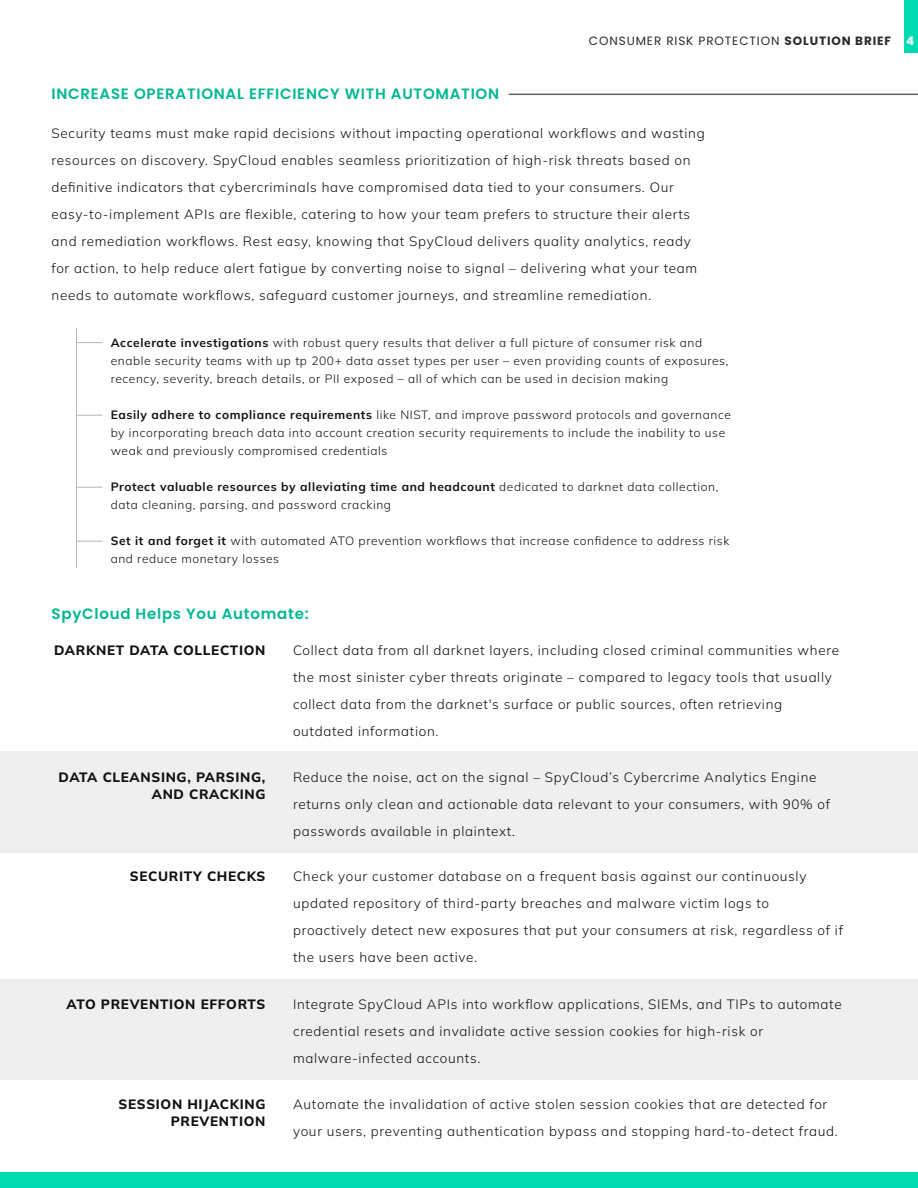
<style>
.page{position:relative;width:918px;height:1188px;background:#fff}
.page>*{position:absolute;margin:0;border:0;box-sizing:border-box;transform-origin:0 0}
.t1{font:600 15px "Poppins";letter-spacing:.05em;color:#00b892}
.t2{font:300 13.5px/27px "Mulish";letter-spacing:.05em;color:#111}
.t3{font:800 13.5px/16.5px "Mulish";letter-spacing:.05em;color:#111;text-align:right}
.t4{font:300 12px/18px "Mulish";letter-spacing:.05em;color:#111}
.t5{font:12px "Poppins";letter-spacing:.075em;color:#2b2b2b}
.s1{font-weight:700}
.s2{font-weight:700;color:#fff}
</style>
<div class="page">
<div style="left:0;top:979px;width:918px;height:100px;background:#efefef"></div>
<div style="left:0;top:751px;width:918px;height:102px;background:#efefef"></div>
<div style="left:904px;top:0;width:14px;height:53px;background:#00dbb1"></div>
<div style="left:0;top:1172px;width:918px;height:16px;background:#00dbb1"></div>
<hr style="left:509px;top:94px;width:409px;height:1px;background:#606060">
<hr style="left:76px;top:328px;width:1px;height:240px;background:#b6b6b6">
<svg style="left:77px;top:342px;width:26px;height:1px"></svg>
<svg style="left:77px;top:415px;width:26px;height:1px"></svg>
<svg style="left:77px;top:541px;width:26px;height:1px"></svg>
<svg style="left:77px;top:487px;width:26px;height:1px"></svg>
<p class="t5" style="left:589px;top:34px;width:327px">CONSUMER RISK PROTECTION <span class="s1">SOLUTION BRIEF</span> <span class="s2">4</span></p>
<p class="t1" style="left:52px;top:85px;width:449px">INCREASE OPERATIONAL EFFICIENCY WITH AUTOMATION</p>
<p class="t2" style="left:52px;top:119px;width:655px">Security teams must make rapid decisions without impacting operational workflows and wasting resources on discovery. SpyCloud enables seamless prioritization of high-risk threats based on definitive indicators that cybercriminals have compromised data tied to your consumers. Our easy-to-implement APIs are flexible, catering to how your team prefers to structure their alerts and remediation workflows. Rest easy, knowing that SpyCloud delivers quality analytics, ready for action, to help reduce alert fatigue by converting noise to signal – delivering what your team needs to automate workflows, safeguard customer journeys, and streamline remediation.</p>
<p class="t4" style="left:111px;top:333px;width:619px"><span class="s1">Accelerate investigations</span> with robust query results that deliver a full picture of consumer risk and enable security teams with up tp 200+ data asset types per user – even providing counts of exposures, recency, severity, breach details, or PII exposed – all of which can be used in decision making</p>
<p class="t4" style="left:111px;top:405px;width:622px"><span class="s1">Easily adhere to compliance requirements</span> like NIST, and improve password protocols and governance by incorporating breach data into account creation security requirements to include the inability to use weak and previously compromised credentials</p>
<p class="t4" style="left:111px;top:477px;width:609px"><span class="s1">Protect valuable resources by alleviating time and headcount</span> dedicated to darknet data collection, data cleaning, parsing, and password cracking</p>
<p class="t4" style="left:111px;top:531px;width:620px"><span class="s1">Set it and forget it</span> with automated ATO prevention workflows that increase confidence to address risk and reduce monetary losses</p>
<p class="t1" style="left:52px;top:605px;width:259px">SpyCloud Helps You Automate:</p>
<p class="t3" style="left:54px;top:641px;width:213px">DARKNET DATA COLLECTION</p>
<p class="t2" style="left:293px;top:636px;width:547px">Collect data from all darknet layers, including closed criminal communities where the most sinister cyber threats originate – compared to legacy tools that usually collect data from the darknet's surface or public sources, often retrieving outdated information.</p>
<p class="t3" style="left:59px;top:769px;width:208px">DATA CLEANSING, PARSING,<br>AND CRACKING</p>
<p class="t2" style="left:293px;top:764px;width:539px">Reduce the noise, act on the signal – SpyCloud’s Cybercrime Analytics Engine returns only clean and actionable data relevant to your consumers, with 90% of passwords available in plaintext.</p>
<p class="t3" style="left:130px;top:868px;width:137px">SECURITY CHECKS</p>
<p class="t2" style="left:293px;top:863px;width:552px">Check your customer database on a frequent basis against our continuously updated repository of third-party breaches and malware victim logs to proactively detect new exposures that put your consumers at risk, regardless of if the users have been active.</p>
<p class="t3" style="left:67px;top:995px;width:200px">ATO PREVENTION EFFORTS</p>
<p class="t2" style="left:293px;top:990px;width:550px">Integrate SpyCloud APIs into workflow applications, SIEMs, and TIPs to automate credential resets and invalidate active session cookies for high-risk or malware-infected accounts.</p>
<p class="t3" style="left:119px;top:1096px;width:148px">SESSION HIJACKING<br>PREVENTION</p>
<p class="t2" style="left:293px;top:1091px;width:546px">Automate the invalidation of active stolen session cookies that are detected for your users, preventing authentication bypass and stopping hard-to-detect fraud.</p>
</div>
